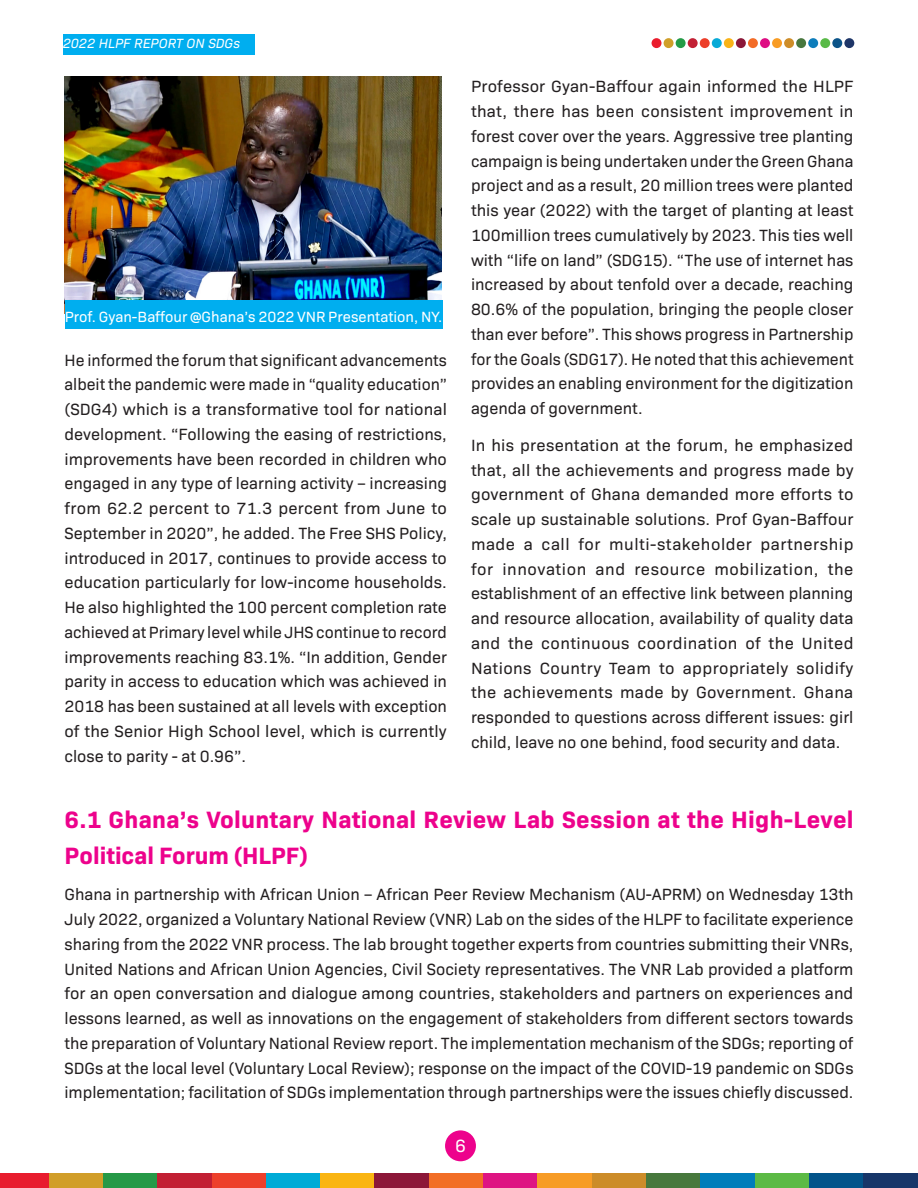
<style>
.page{position:relative;width:918px;height:1188px;background:#fff}
.page>*{position:absolute;margin:0;border:0;box-sizing:border-box;transform-origin:0 0}
.Heading_1{font:700 24px/36px "Bio Sans";letter-spacing:.01em;color:#ed028c}
.t1{font:18px "Bio Sans";color:#fff}
.column{font:16.5px/24.8px "Bio Sans";color:#231f20;text-align:justify}
.t2{font:15px "Bio Sans";color:#fff}
.t3{font:italic 13.5px "Bio Sans";color:#fff}
</style>
<div class="page">
<div style="left:445px;top:1130px;width:31px;height:31px;background:#ed028c;border-radius:50%"></div>
<div style="left:0;top:1173px;width:49px;height:15px;background:#e81c2e"></div>
<div style="left:49px;top:1173px;width:54px;height:15px;background:#d19e29"></div>
<div style="left:103px;top:1173px;width:55px;height:15px;background:#269947"></div>
<div style="left:158px;top:1173px;width:54px;height:15px;background:#c21f33"></div>
<div style="left:212px;top:1173px;width:54px;height:15px;background:#ed402b"></div>
<div style="left:266px;top:1173px;width:55px;height:15px;background:#00abd6"></div>
<div style="left:321px;top:1173px;width:54px;height:15px;background:#fab512"></div>
<div style="left:375px;top:1173px;width:54px;height:15px;background:#8c1738"></div>
<div style="left:429px;top:1173px;width:54px;height:15px;background:#f26e26"></div>
<div style="left:483px;top:1173px;width:55px;height:15px;background:#de1482"></div>
<div style="left:538px;top:1173px;width:54px;height:15px;background:#f79c26"></div>
<div style="left:592px;top:1173px;width:54px;height:15px;background:#cc8c29"></div>
<div style="left:646px;top:1173px;width:55px;height:15px;background:#47783d"></div>
<div style="left:701px;top:1173px;width:54px;height:15px;background:#007dba"></div>
<div style="left:755px;top:1173px;width:54px;height:15px;background:#5cba45"></div>
<div style="left:809px;top:1173px;width:55px;height:15px;background:#03548a"></div>
<div style="left:864px;top:1173px;width:54px;height:15px;background:#173669"></div>
<div style="left:63px;top:34px;width:191px;height:21px;background:#00aeef"></div>
<div style="left:652px;top:38px;width:9px;height:10px;background:#ea1c2d;border-radius:50%"></div>
<div style="left:664px;top:38px;width:10px;height:10px;background:#d09f29;border-radius:50%"></div>
<div style="left:676px;top:38px;width:10px;height:10px;background:#249b47;border-radius:50%"></div>
<div style="left:688px;top:38px;width:10px;height:10px;background:#c22034;border-radius:50%"></div>
<div style="left:700px;top:38px;width:10px;height:10px;background:#ec3e2a;border-radius:50%"></div>
<div style="left:712px;top:38px;width:10px;height:10px;background:#08aad7;border-radius:50%"></div>
<div style="left:724px;top:38px;width:10px;height:10px;background:#f9b317;border-radius:50%"></div>
<div style="left:736px;top:38px;width:10px;height:10px;background:#8b1738;border-radius:50%"></div>
<div style="left:748px;top:38px;width:10px;height:10px;background:#f36c27;border-radius:50%"></div>
<div style="left:760px;top:38px;width:10px;height:10px;background:#de0e83;border-radius:50%"></div>
<div style="left:772px;top:38px;width:10px;height:10px;background:#f89c24;border-radius:50%"></div>
<div style="left:784px;top:38px;width:10px;height:10px;background:#ce8d29;border-radius:50%"></div>
<div style="left:796px;top:38px;width:10px;height:10px;background:#48773e;border-radius:50%"></div>
<div style="left:808px;top:38px;width:10px;height:10px;background:#0d7dbb;border-radius:50%"></div>
<div style="left:820px;top:38px;width:10px;height:10px;background:#59ba47;border-radius:50%"></div>
<div style="left:832px;top:38px;width:10px;height:10px;background:#0b5489;border-radius:50%"></div>
<div style="left:844px;top:38px;width:10px;height:10px;background:#1e3668;border-radius:50%"></div>
<img style="left:64px;top:76px;width:378px;height:237px">
<div style="left:65px;top:300px;width:377px;height:29px;background:#00aeef"></div>
<p class="t3" style="left:63px;top:33px;width:179px">2022 HLPF REPORT ON SDGs</p>
<p class="t2" style="left:65px;top:305px;width:379px">Prof. Gyan-Baffour @Ghana’s 2022 VNR Presentation, NY.</p>
<p class="column" style="left:64px;top:346px;width:384px">He informed the forum that significant advancements albeit the pandemic were made in “quality education” (SDG4) which is a transformative tool for national development. “Following the easing of restrictions, improvements have been recorded in children who engaged in any type of learning activity – increasing from 62.2 percent to 71.3 percent from June to September in 2020”, he added. The Free SHS Policy, introduced in 2017, continues to provide access to education particularly for low-income households.<br>He also highlighted the 100 percent completion rate achieved at Primary level while JHS continue to record improvements reaching 83.1%. “In addition, Gender parity in access to education which was achieved in 2018 has been sustained at all levels with exception of the Senior High School level, which is currently close to parity - at 0.96”.</p>
<p class="column" style="left:471px;top:73px;width:384px">Professor Gyan-Baffour again informed the HLPF that, there has been consistent improvement in forest cover over the years. Aggressive tree planting campaign is being undertaken under the Green Ghana project and as a result, 20 million trees were planted this year (2022) with the target of planting at least 100million trees cumulatively by 2023. This ties well with “life on land” (SDG15). “The use of internet has increased by about tenfold over a decade, reaching 80.6% of the population, bringing the people closer than ever before”. This shows progress in Partnership for the Goals (SDG17). He noted that this achievement provides an enabling environment for the digitization agenda of government.</p>
<p class="column" style="left:471px;top:432px;width:384px">In his presentation at the forum, he emphasized that, all the achievements and progress made by government of Ghana demanded more efforts to scale up sustainable solutions. Prof Gyan-Baffour made a call for multi-stakeholder partnership for innovation and resource mobilization, the establishment of an effective link between planning and resource allocation, availability of quality data and the continuous coordination of the United Nations Country Team to appropriately solidify the achievements made by Government. Ghana responded to questions across different issues: girl child, leave no one behind, food security and data.</p>
<p class="Heading_1" style="left:64px;top:799px;width:791px">6.1 Ghana’s Voluntary National Review Lab Session at the High-Level<br>Political Forum (HLPF)</p>
<p class="column" style="left:64px;top:881px;width:791px">Ghana in partnership with African Union – African Peer Review Mechanism (AU-APRM) on Wednesday 13th July 2022, organized a Voluntary National Review (VNR) Lab on the sides of the HLPF to facilitate experience sharing from the 2022 VNR process. The lab brought together experts from countries submitting their VNRs, United Nations and African Union Agencies, Civil Society representatives. The VNR Lab provided a platform for an open conversation and dialogue among countries, stakeholders and partners on experiences and lessons learned, as well as innovations on the engagement of stakeholders from different sectors towards the preparation of Voluntary National Review report. The implementation mechanism of the SDGs; reporting of SDGs at the local level (Voluntary Local Review); response on the impact of the COVID-19 pandemic on SDGs implementation; facilitation of SDGs implementation through partnerships were the issues chiefly discussed.</p>
<p class="t1" style="left:455px;top:1132px;width:12px">6</p>
</div>
